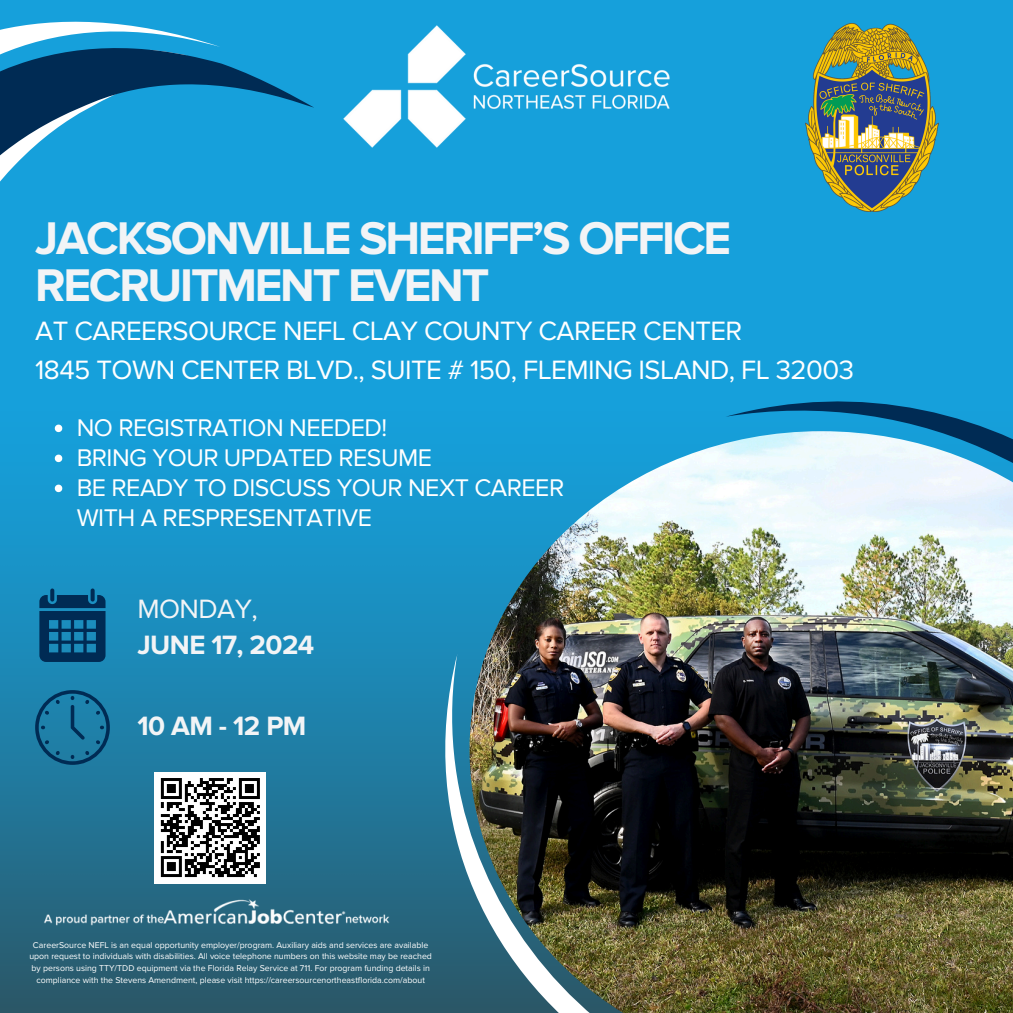
<style>
.page{position:relative;width:1013px;height:1013px;background:#fff}
.page>*{position:absolute;margin:0;border:0;box-sizing:border-box;transform-origin:0 0}
.t1{font:700 47.5px/46.9px "Proxima Nova";letter-spacing:-.045em;color:#f2f4f6}
.t2{font:27.5px/38.5px "Proxima Nova";letter-spacing:-.02em;color:#fff}
.t3{font:700 27.5px "Proxima Nova";letter-spacing:-.02em;color:#f2f4f6}
.t4{font:27.5px "Proxima Nova";letter-spacing:-.02em;color:#f2f4f6}
.t5{font:25px/30px "Proxima Nova";letter-spacing:-.02em;color:#fff}
.t6{font:8.75px/11.6px "Proxima Nova";color:#fff;text-align:center}
</style>
<div class="page">
<div style="left:0;top:0;width:1012px;height:1012px;background:#16a0db"></div>
<div style="left:0;top:409px;width:1012px;height:603px;background:linear-gradient(to bottom,#13a6e4,#2b5c6e)"></div>
<img style="left:469px;top:431px;width:543px;height:581px">
<img style="left:286px;top:654px;width:630px;height:358px">
<img style="left:624px;top:211px;width:388px;height:557px">
<svg style="left:50px;top:588px;width:4px;height:13px"></svg>
<svg style="left:91px;top:588px;width:4px;height:13px"></svg>
<svg style="left:39px;top:595px;width:66px;height:66px"></svg>
<svg style="left:0;top:64px;width:314px;height:118px"></svg>
<svg style="left:0;top:21px;width:224px;height:113px"></svg>
<svg style="left:35px;top:690px;width:75px;height:74px"></svg>
<img style="left:35px;top:891px;width:362px;height:42px">
<div style="left:155px;top:772px;width:111px;height:111px;background:#fff"></div>
<svg style="left:160px;top:778px;width:100px;height:100px"></svg>
<img style="left:343px;top:25px;width:327px;height:123px">
<img style="left:805px;top:23px;width:133px;height:188px">
<svg style="left:55px;top:424px;width:7px;height:8px"></svg>
<svg style="left:55px;top:454px;width:7px;height:8px"></svg>
<svg style="left:55px;top:484px;width:7px;height:8px"></svg>
<h1 class="t1" style="left:35px;top:216px;width:697px">JACKSONVILLE SHERIFF’S OFFICE<br>RECRUITMENT EVENT</h1>
<p class="t2" style="left:35px;top:312px;width:820px">AT CAREERSOURCE NEFL CLAY COUNTY CAREER CENTER<br>1845 TOWN CENTER BLVD., SUITE # 150, FLEMING ISLAND, FL 32003</p>
<h3 class="t5" style="left:77px;top:413px;width:312px">NO REGISTRATION NEEDED!</h3>
<p class="t5" style="left:77px;top:443px;width:357px">BRING YOUR UPDATED RESUME</p>
<p class="t5" style="left:77px;top:473px;width:489px">BE READY TO DISCUSS YOUR NEXT CAREER<br>WITH A RESPRESENTATIVE</p>
<p class="t4" style="left:137px;top:592px;width:122px">MONDAY,</p>
<p class="t3" style="left:137px;top:628px;width:178px">JUNE 17, 2024</p>
<p class="t3" style="left:137px;top:710px;width:170px">10 AM - 12 PM</p>
<h3 class="t6" style="left:29px;top:939px;width:404px">CareerSource NEFL is an equal opportunity employer/program. Auxiliary aids and services are available upon request to individuals with disabilities. All voice telephone numbers on this website may be reached by persons using TTY/TDD equipment via the Florida Relay Service at 711. For program funding details in compliance with the Stevens Amendment, please visit https://careersourcenortheastflorida.com/about</h3>
</div>
